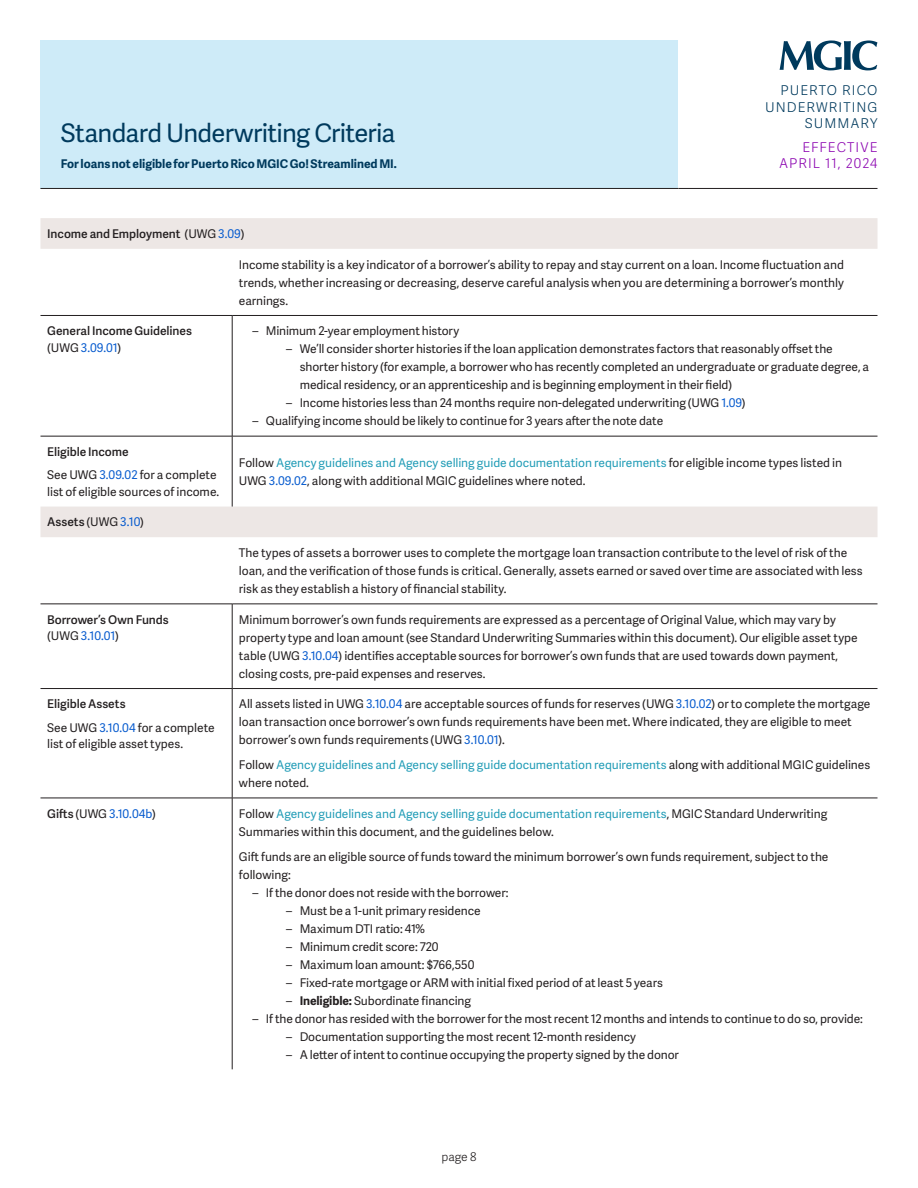
<style>
.page{position:relative;width:918px;height:1188px;background:#fff}
.page>*{position:absolute;margin:0;border:0;box-sizing:border-box;transform-origin:0 0}
.t1{font:25.5px "Adelle Sans";letter-spacing:-.025em;color:#003a5d}
.t2{font:13.5px/16.5px "Adelle Sans Lt";letter-spacing:.08em;color:#003a5d;text-align:right}
.t3{font:13.5px/16.5px "Adelle Sans Lt";letter-spacing:.075em;color:#8c06b1;text-align:right}
.Body_Copy{font:12px/18px "Adelle Sans";letter-spacing:-.005em;color:#231f20}
.Table_Copy{font:12px/16.5px "Adelle Sans Sb";letter-spacing:-.005em;color:#231f20}
.Body_Copy-2{font:12px/18px "Adelle Sans";letter-spacing:-.005em;color:#239db7}
.Table_Copy-2{font:12px/16.5px "Adelle Sans";letter-spacing:-.005em;color:#231f20}
.t4{font:700 12px "Adelle Sans";letter-spacing:-.005em;color:#003a5d}
.Table_Copy-3{font:12px "Adelle Sans";letter-spacing:-.005em;color:#075bce}
.t5{font:12px "Adelle Sans Lt";color:#231f20}
.s1{font-family:"Adelle Sans"}
.s2{font-family:"Adelle Sans";color:#075bce}
.s3{color:#075bce}
.s4{color:#239db7}
.s5{color:#231f20}
.s6{font-family:"Adelle Sans Sb";color:#231f20}
.s7{font-weight:700}
</style>
<div class="page">
<svg style="left:780px;top:40px;width:98px;height:30px"></svg>
<div style="left:40px;top:40px;width:638px;height:148px;background:#ceebf8"></div>
<hr style="left:40px;top:188px;width:638px;height:1px;background:#231f20">
<hr style="left:678px;top:188px;width:200px;height:1px;background:#231f20">
<svg style="left:40px;top:218px;width:838px;height:319px"></svg>
<hr style="left:232px;top:604px;width:1px;height:84px;background:#231f20">
<hr style="left:40px;top:688px;width:192px;height:1px;background:#231f20">
<hr style="left:232px;top:688px;width:646px;height:1px;background:#231f20">
<hr style="left:232px;top:689px;width:1px;height:109px;background:#231f20">
<hr style="left:40px;top:798px;width:192px;height:1px;background:#231f20">
<hr style="left:232px;top:798px;width:646px;height:1px;background:#231f20">
<hr style="left:232px;top:798px;width:1px;height:271px;background:#231f20">
<hr style="left:232px;top:316px;width:1px;height:120px;background:#231f20">
<hr style="left:40px;top:436px;width:192px;height:1px;background:#231f20">
<hr style="left:232px;top:436px;width:646px;height:1px;background:#231f20">
<hr style="left:232px;top:436px;width:1px;height:71px;background:#231f20">
<hr style="left:40px;top:315px;width:192px;height:1px;background:#231f20">
<hr style="left:232px;top:315px;width:646px;height:1px;background:#231f20">
<hr style="left:40px;top:604px;width:192px;height:1px;background:#231f20">
<hr style="left:232px;top:604px;width:646px;height:1px;background:#231f20">
<h1 class="t1" style="left:61px;top:115px;width:336px">Standard Underwriting Criteria</h1>
<p class="t4" style="left:61px;top:155px;width:338px">For loans not eligible for Puerto Rico MGIC Go! Streamlined MI.</p>
<p class="t2" style="left:765px;top:82px;width:114px">PUERTO RICO<br>UNDERWRITING<br>SUMMARY</p>
<p class="t3" style="left:779px;top:138px;width:100px">EFFECTIVE<br>APRIL 11, 2024</p>
<p class="Table_Copy" style="left:47px;top:225px;width:199px">Income and Employment <span class="s1">(UWG</span> <span class="s2">3.09</span><span class="s1">)</span></p>
<p class="Body_Copy" style="left:239px;top:255px;width:607px;text-align:justify">Income stability is a key indicator of a borrower’s ability to repay and stay current on a loan. Income fluctuation and trends, whether increasing or decreasing, deserve careful analysis when you are determining a borrower’s monthly earnings.</p>
<p class="Table_Copy" style="left:47px;top:322px;width:146px">General Income Guidelines <span class="s1">(UWG</span> <span class="s2">3.09.01</span><span class="s1">)</span></p>
<p class="Body_Copy" style="left:252px;top:322px;width:208px">– Minimum 2-year employment history</p>
<p class="Body_Copy" style="left:300px;top:340px;width:571px;text-indent:-14px">– We’ll consider shorter histories if the loan application demonstrates factors that reasonably offset the shorter history (for example, a borrower who has recently completed an undergraduate or graduate degree, a medical residency, or an apprenticeship and is beginning employment in their field)</p>
<p class="Body_Copy" style="left:286px;top:394px;width:461px">– Income histories less than 24 months require non-delegated underwriting (UWG <span class="s3">1.09</span>)</p>
<p class="Body_Copy" style="left:252px;top:412px;width:412px">– Qualifying income should be likely to continue for 3 years after the note date</p>
<p class="Table_Copy" style="left:47px;top:443px;width:83px">Eligible Income</p>
<p class="Table_Copy-2" style="left:47px;top:466px;width:173px">See UWG <span class="s3">3.09.02</span> for a complete list of eligible sources of income.</p>
<p class="Table_Copy" style="left:47px;top:513px;width:98px">Assets <span class="s1">(UWG</span> <span class="s2">3.10</span><span class="s1">)</span></p>
<p class="Body_Copy" style="left:239px;top:453px;width:605px">Follow <span class="s4">Agency guidelines and Agency selling guide documentation requirements</span> for eligible income types listed in<br>UWG <span class="s3">3.09.02</span>, along with additional MGIC guidelines where noted.</p>
<p class="Body_Copy" style="left:239px;top:543px;width:625px">The types of assets a borrower uses to complete the mortgage loan transaction contribute to the level of risk of the loan, and the verification of those funds is critical. Generally, assets earned or saved over time are associated with less risk as they establish a history of financial stability.</p>
<p class="Table_Copy" style="left:47px;top:611px;width:123px">Borrower’s Own Funds <span class="s1">(UWG</span> <span class="s2">3.10.01</span><span class="s1">)</span></p>
<p class="Body_Copy" style="left:239px;top:610px;width:620px">Minimum borrower’s own funds requirements are expressed as a percentage of Original Value, which may vary by property type and loan amount (see Standard Underwriting Summaries within this document). Our eligible asset type table (UWG <span class="s3">3.10.04</span>) identifies acceptable sources for borrower’s own funds that are used towards down payment, closing costs, pre-paid expenses and reserves.</p>
<p class="Table_Copy" style="left:47px;top:695px;width:80px">Eligible Assets</p>
<p class="Table_Copy-2" style="left:47px;top:719px;width:169px">See UWG <span class="s3">3.10.04</span> for a complete list of eligible asset types.</p>
<p class="Body_Copy" style="left:239px;top:695px;width:633px">All assets listed in UWG <span class="s3">3.10.04</span> are acceptable sources of funds for reserves (UWG <span class="s3">3.10.02</span>) or to complete the mortgage loan transaction once borrower’s own funds requirements have been met. Where indicated, they are eligible to meet borrower’s own funds requirements (UWG <span class="s3">3.10.01</span>).</p>
<p class="Body_Copy-2" style="left:239px;top:755px;width:633px"><span class="s5">Follow</span> Agency guidelines and Agency selling guide documentation requirements <span class="s5">along with additional MGIC guidelines where noted.</span></p>
<p class="Table_Copy-3" style="left:47px;top:805px;width:110px"><span class="s6">Gifts</span> <span class="s5">(UWG</span> 3.10.04b<span class="s5">)</span></p>
<p class="Body_Copy" style="left:239px;top:804px;width:590px">Follow <span class="s4">Agency guidelines and Agency selling guide documentation requirements</span>, MGIC Standard Underwriting<br>Summaries within this document, and the guidelines below.</p>
<p class="Body_Copy" style="left:239px;top:847px;width:591px">Gift funds are an eligible source of funds toward the minimum borrower’s own funds requirement, subject to the following:</p>
<p class="Body_Copy" style="left:252px;top:883px;width:258px">– If the donor does not reside with the borrower:</p>
<p class="Body_Copy" style="left:286px;top:901px;width:196px">– Must be a 1-unit primary residence</p>
<p class="Body_Copy" style="left:286px;top:919px;width:141px">– Maximum DTI ratio: 41%</p>
<p class="Body_Copy" style="left:286px;top:937px;width:154px">– Minimum credit score: 720</p>
<p class="Body_Copy" style="left:286px;top:955px;width:190px">– Maximum loan amount: $766,550</p>
<p class="Body_Copy" style="left:286px;top:973px;width:378px">– Fixed-rate mortgage or ARM with initial fixed period of at least 5 years</p>
<p class="Body_Copy" style="left:286px;top:991px;width:186px">– <span class="s7">Ineligible:</span> Subordinate financing</p>
<p class="Body_Copy" style="left:252px;top:1009px;width:612px">– If the donor has resided with the borrower for the most recent 12 months and intends to continue to do so, provide:</p>
<p class="Body_Copy" style="left:286px;top:1027px;width:351px">– Documentation supporting the most recent 12-month residency</p>
<p class="Body_Copy" style="left:286px;top:1045px;width:394px">– A letter of intent to continue occupying the property signed by the donor</p>
<p class="t5" style="left:442px;top:1148px;width:36px">page 8</p>
</div>
